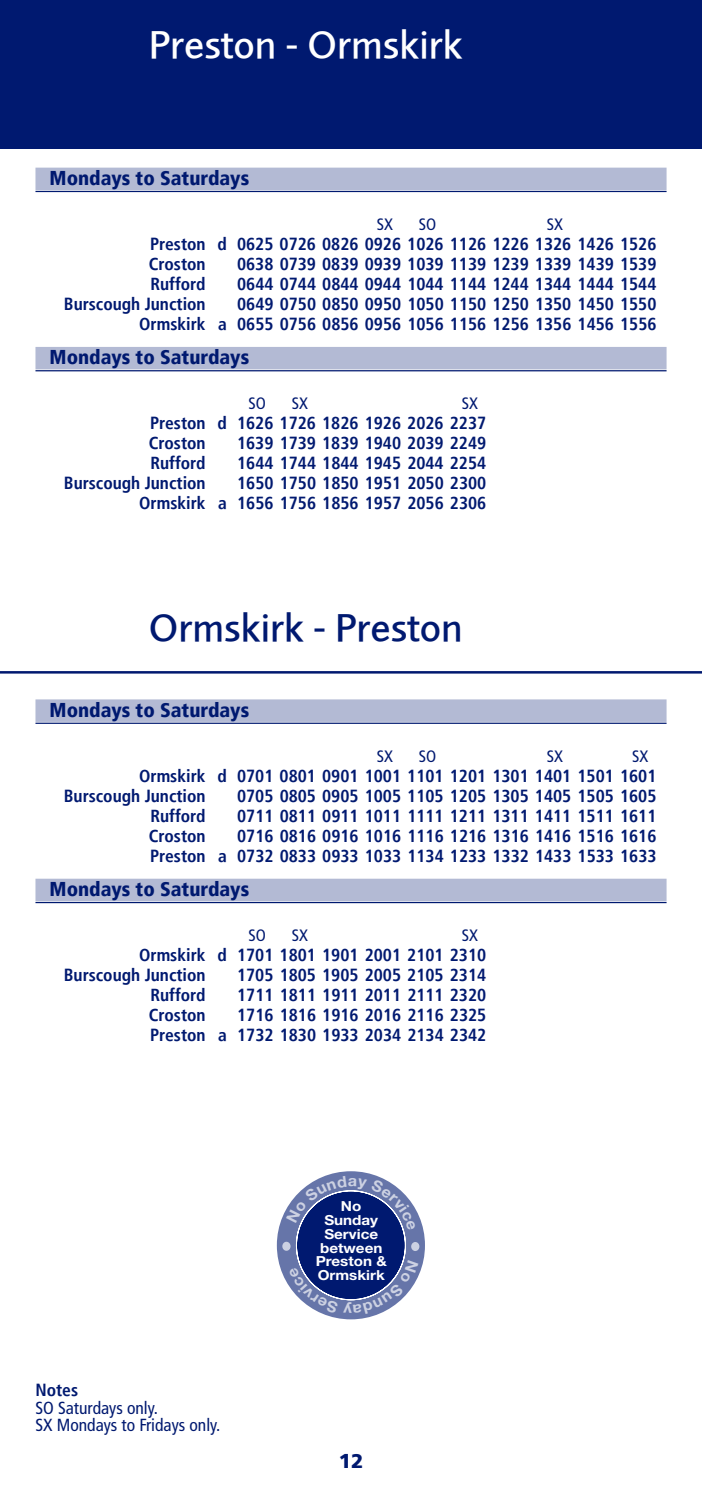
<style>
.page{position:relative;width:702px;height:1489px;background:#fff}
.page>*{position:absolute;margin:0;border:0;box-sizing:border-box;transform-origin:0 0}
.t1{font:500 40px "Foundry Sans";color:#fff}
.t2{font:500 40px "Foundry Sans";color:#001970}
.t3{font:900 condensed 20px "Frutiger LT";color:#001970}
.t4{font:900 20px "Frutiger CE";color:#001970}
.t5{font:700 condensed 17.5px/20px "Frutiger LT";color:#001970}
.t6{font:condensed 17.5px/17.5px "Frutiger LT";color:#001970}
.t7{font:condensed 16.5px "Frutiger LT";color:#001970}
.t8{font:700 13.75px/13.8px "Helvetica Neue";color:#fff;text-align:center;scale:1.1 1}
</style>
<div class="page">
<div style="left:0;top:0;width:702px;height:149px;background:#001970"></div>
<div style="left:35px;top:168px;width:631px;height:22px;background:#b3bad4"></div>
<hr style="left:35px;top:191px;width:631px;height:1px;background:#001970">
<div style="left:35px;top:347px;width:631px;height:22px;background:#b3bad4"></div>
<hr style="left:35px;top:370px;width:631px;height:1px;background:#001970">
<div style="left:277px;top:1171px;width:148px;height:148px;background:#6675a9;border-radius:50%"></div>
<div style="left:282px;top:1241px;width:8px;height:9px;background:#ccd1e2;border-radius:50%"></div>
<hr style="left:0;top:671px;width:702px;height:2px;background:#001970">
<div style="left:35px;top:699px;width:631px;height:23px;background:#b3bad4"></div>
<hr style="left:35px;top:722px;width:631px;height:1px;background:#001970">
<div style="left:35px;top:878px;width:631px;height:23px;background:#b3bad4"></div>
<hr style="left:35px;top:901px;width:631px;height:2px;background:#001970">
<svg style="left:286px;top:1175px;width:132px;height:138px"></svg>
<h1 class="t1" style="left:149px;top:21px;width:315px">Preston - Ormskirk</h1>
<p class="t3" style="left:50px;top:166px;width:201px">Mondays to Saturdays</p>
<p class="t7" style="left:377px;top:214px;width:18px">SX</p>
<p class="t7" style="left:418px;top:214px;width:19px">SO</p>
<p class="t7" style="left:547px;top:214px;width:18px">SX</p>
<p class="t5" style="left:149px;top:234px;width:509px">Preston d 0625 0726 0826 0926 1026 1126 1226 1326 1426 1526<br>Croston</p>
<p class="t5" style="left:237px;top:254px;width:421px">0638 0739 0839 0939 1039 1139 1239 1339 1439 1539</p>
<p class="t5" style="left:150px;top:274px;width:57px">Rufford</p>
<p class="t5" style="left:237px;top:274px;width:421px">0644 0744 0844 0944 1044 1144 1244 1344 1444 1544</p>
<p class="t5" style="left:64px;top:294px;width:143px">Burscough Junction</p>
<p class="t5" style="left:139px;top:294px;width:518px;text-align:right">0649 0750 0850 0950 1050 1150 1250 1350 1450 1550<br>Ormskirk a 0655 0756 0856 0956 1056 1156 1256 1356 1456 1556</p>
<p class="t3" style="left:50px;top:345px;width:201px">Mondays to Saturdays</p>
<p class="t7" style="left:248px;top:394px;width:19px">SO</p>
<p class="t7" style="left:292px;top:394px;width:18px">SX</p>
<p class="t7" style="left:462px;top:394px;width:18px">SX</p>
<p class="t5" style="left:149px;top:413px;width:339px">Preston d 1626 1726 1826 1926 2026 2237<br>Croston</p>
<p class="t5" style="left:237px;top:433px;width:251px">1639 1739 1839 1940 2039 2249</p>
<p class="t5" style="left:150px;top:453px;width:57px">Rufford</p>
<p class="t5" style="left:237px;top:453px;width:251px">1644 1744 1844 1945 2044 2254</p>
<p class="t5" style="left:64px;top:473px;width:143px">Burscough Junction</p>
<p class="t5" style="left:139px;top:473px;width:348px;text-align:right">1650 1750 1850 1951 2050 2300<br>Ormskirk a 1656 1756 1856 1957 2056 2306</p>
<h1 class="t2" style="left:149px;top:604px;width:315px">Ormskirk - Preston</h1>
<p class="t3" style="left:50px;top:698px;width:201px">Mondays to Saturdays</p>
<p class="t7" style="left:377px;top:746px;width:18px">SX</p>
<p class="t7" style="left:418px;top:746px;width:19px">SO</p>
<p class="t7" style="left:547px;top:746px;width:18px">SX</p>
<p class="t7" style="left:632px;top:746px;width:18px">SX</p>
<p class="t5" style="left:64px;top:765px;width:594px;text-indent:75px">Ormskirk d 0701 0801 0901 1001 1101 1201 1301 1401 1501 1601<br>Burscough Junction</p>
<p class="t5" style="left:237px;top:785px;width:421px">0705 0805 0905 1005 1105 1205 1305 1405 1505 1605</p>
<p class="t5" style="left:150px;top:805px;width:57px">Rufford</p>
<p class="t5" style="left:237px;top:805px;width:421px">0711 0811 0911 1011 1111 1211 1311 1411 1511 1611</p>
<p class="t5" style="left:149px;top:825px;width:58px">Croston</p>
<p class="t5" style="left:150px;top:825px;width:508px;text-align:right">0716 0816 0916 1016 1116 1216 1316 1416 1516 1616<br>Preston a 0732 0833 0933 1033 1134 1233 1332 1433 1533 1633</p>
<p class="t3" style="left:50px;top:877px;width:201px">Mondays to Saturdays</p>
<p class="t7" style="left:248px;top:925px;width:19px">SO</p>
<p class="t7" style="left:292px;top:925px;width:18px">SX</p>
<p class="t7" style="left:462px;top:925px;width:18px">SX</p>
<p class="t5" style="left:64px;top:944px;width:424px;text-indent:75px">Ormskirk d 1701 1801 1901 2001 2101 2310<br>Burscough Junction</p>
<p class="t5" style="left:237px;top:964px;width:251px">1705 1805 1905 2005 2105 2314</p>
<p class="t5" style="left:150px;top:984px;width:57px">Rufford</p>
<p class="t5" style="left:237px;top:984px;width:251px">1711 1811 1911 2011 2111 2320</p>
<p class="t5" style="left:149px;top:1004px;width:58px">Croston</p>
<p class="t5" style="left:150px;top:1004px;width:338px;text-align:right">1716 1816 1916 2016 2116 2325<br>Preston a 1732 1830 1933 2034 2134 2342</p>
<p class="t5" style="left:35px;top:1379px;width:44px">Notes</p>
<p class="t6" style="left:35px;top:1398px;width:186px">SO Saturdays only.<br>SX Mondays to Fridays only.</p>
<p class="t8" style="left:316px;top:1199px;width:66px">No<br>Sunday<br>Service between<br>Preston &amp;<br>Ormskirk</p>
<p class="t4" style="left:339px;top:1448px;width:26px">12</p>
</div>
